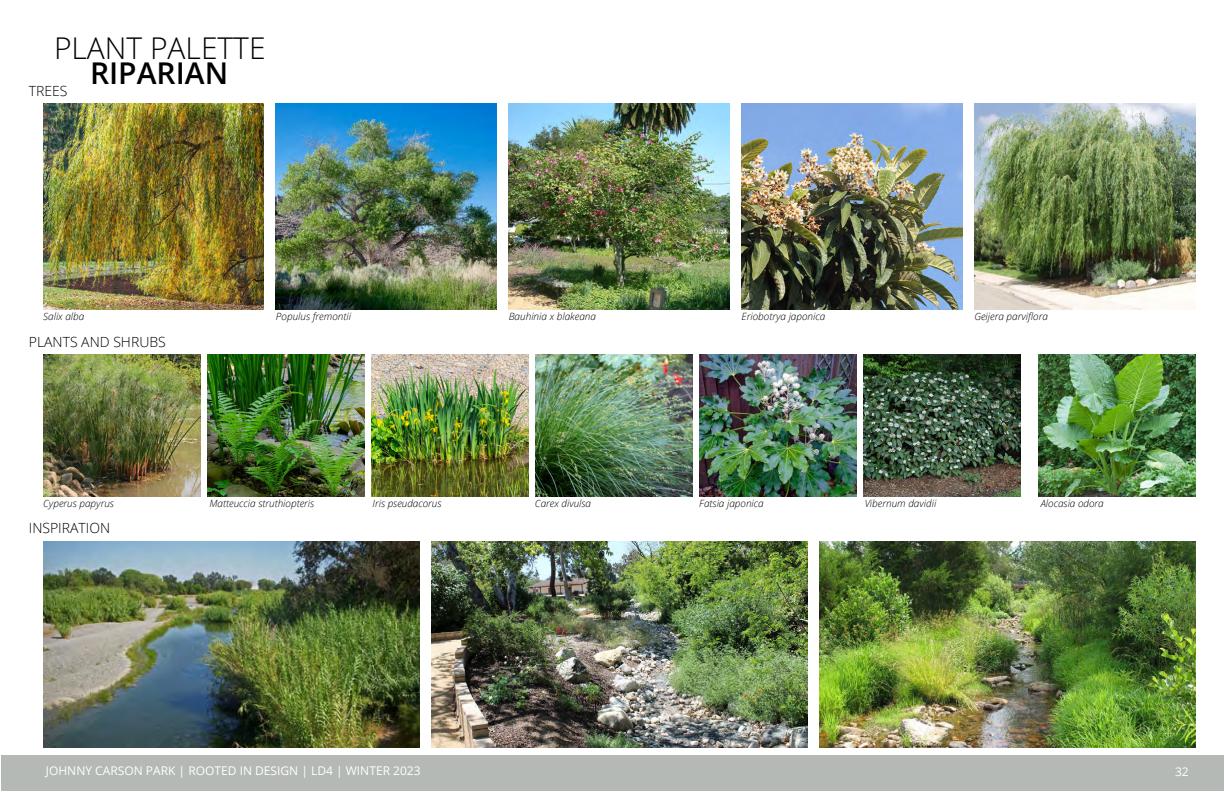
<style>
.page{position:relative;width:1224px;height:792px;background:#fff}
.page>*{position:absolute;margin:0;border:0;box-sizing:border-box;transform-origin:0 0}
.t1{font:300 30px/25px "Open Sans";color:#000}
.t2{font:300 14px "Open Sans";color:#000}
.t3{font:12px "Open Sans";color:#fff}
.t4{font:italic 300 10px "Open Sans";color:#000}
.s1{font-weight:600}
</style>
<div class="page">
<div style="left:1px;top:755px;width:1223px;height:36px;background:#b4b9b5"></div>
<img style="left:43px;top:103px;width:221px;height:206px">
<img style="left:276px;top:103px;width:221px;height:206px">
<img style="left:742px;top:103px;width:220px;height:206px">
<img style="left:509px;top:103px;width:221px;height:206px">
<img style="left:974px;top:103px;width:221px;height:206px">
<img style="left:43px;top:355px;width:157px;height:141px">
<img style="left:207px;top:355px;width:157px;height:141px">
<img style="left:371px;top:355px;width:157px;height:141px">
<img style="left:535px;top:355px;width:157px;height:141px">
<img style="left:699px;top:355px;width:157px;height:141px">
<img style="left:863px;top:355px;width:157px;height:141px">
<img style="left:1038px;top:355px;width:157px;height:141px">
<img style="left:43px;top:541px;width:376px;height:206px">
<img style="left:431px;top:541px;width:376px;height:206px">
<img style="left:819px;top:541px;width:376px;height:206px">
<h1 class="t1" style="left:29px;top:35px;width:238px;text-indent:25px">PLANT PALETTE<br><sub>TREES</sub> <span class="s1">RIPARIAN</span></h1>
<p class="t4" style="left:43px;top:310px;width:43px">Salix alba</p>
<p class="t4" style="left:276px;top:310px;width:77px">Populus fremontii</p>
<p class="t4" style="left:509px;top:310px;width:89px">Bauhinia x blakeana</p>
<p class="t4" style="left:742px;top:310px;width:85px">Eriobotrya japonica</p>
<p class="t4" style="left:974px;top:310px;width:75px">Geijera parviflora</p>
<h2 class="t2" style="left:29px;top:333px;width:138px">PLANTS AND SHRUBS</h2>
<p class="t4" style="left:43px;top:497px;width:72px">Cyperus papyrus</p>
<p class="t4" style="left:209px;top:497px;width:106px">Matteuccia struthiopteris</p>
<p class="t4" style="left:373px;top:497px;width:71px">Iris pseudacorus</p>
<p class="t4" style="left:535px;top:496px;width:58px">Carex divulsa</p>
<p class="t4" style="left:699px;top:497px;width:66px">Fatsia japonica</p>
<p class="t4" style="left:865px;top:497px;width:73px">Vibernum davidii</p>
<p class="t4" style="left:1041px;top:497px;width:65px">Alocasia odora</p>
<h2 class="t2" style="left:29px;top:519px;width:83px">INSPIRATION</h2>
<p class="t3" style="left:46px;top:763px;width:376px">JOHNNY CARSON PARK | ROOTED IN DESIGN | LD4 | WINTER 2023</p>
<p class="t3" style="left:1175px;top:764px;width:15px">32</p>
</div>
